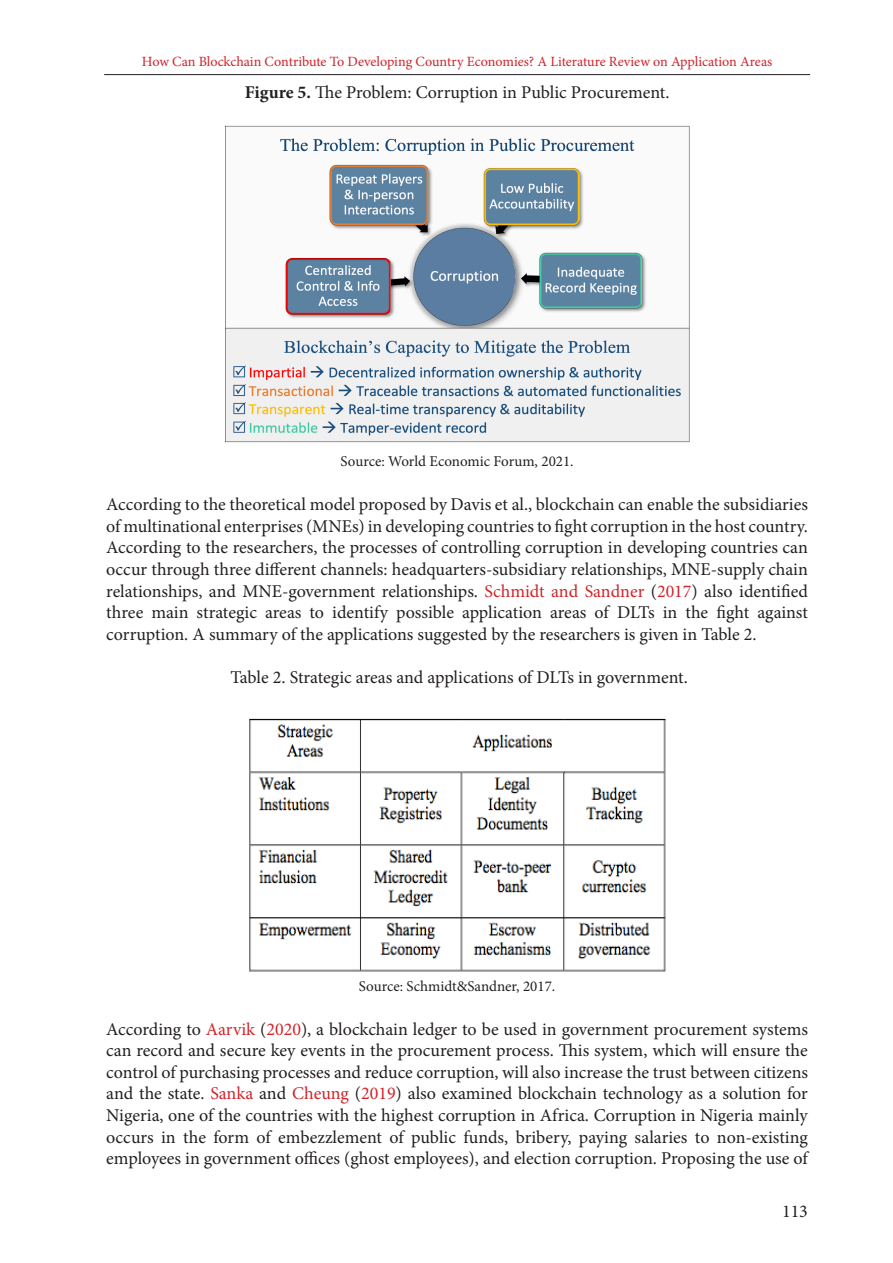
<style>
.page{position:relative;width:893px;height:1263px;background:#fff}
.page>*{position:absolute;margin:0;border:0;box-sizing:border-box;transform-origin:0 0}
.Osnovni_paragraf_12{font:18px/21.6px "Minion Pro";letter-spacing:-.005em;color:#231f20;text-align:justify}
.Osnovni_paragraf_10{font:15px "Minion Pro";color:#231f20}
.t1{font:14.1px "Minion Pro";letter-spacing:-.005em;color:#d1232a}
.s1{font-weight:700}
.s2{color:#d1232a}
</style>
<div class="page">
<hr style="left:104px;top:74px;width:706px;height:1px;background:#231f20">
<img style="left:225px;top:125px;width:465px;height:318px">
<img style="left:249px;top:718px;width:417px;height:254px">
<p class="t1" style="left:142px;top:52px;width:632px">How Can Blockchain Contribute To Developing Country Economies? A Literature Review on Application Areas</p>
<p class="Osnovni_paragraf_12" style="left:245px;top:82px;width:426px"><span class="s1">Figure 5.</span> The Problem: Corruption in Public Procurement.</p>
<p class="Osnovni_paragraf_10" style="left:341px;top:451px;width:235px">Source: World Economic Forum, 2021.</p>
<p class="Osnovni_paragraf_12" style="left:106px;top:494px;width:703px">According to the theoretical model proposed by Davis et al., blockchain can enable the subsidiaries of multinational enterprises (MNEs) in developing countries to fight corruption in the host country.<br>According to the researchers, the processes of controlling corruption in developing countries can occur through three different channels: headquarters-subsidiary relationships, MNE-supply chain relationships, and MNE-government relationships. <span class="s2">Schmidt and Sandner</span> (<span class="s2">2017</span>) also identified three main strategic areas to identify possible application areas of DLTs in the fight against corruption. A summary of the applications suggested by the researchers is given in Table 2.</p>
<p class="Osnovni_paragraf_12" style="left:230px;top:666px;width:459px">Table 2. Strategic areas and applications of DLTs in government.</p>
<p class="Osnovni_paragraf_10" style="left:359px;top:976px;width:198px">Source: Schmidt&amp;Sandner, 2017.</p>
<p class="Osnovni_paragraf_12" style="left:106px;top:1018px;width:703px">According to <span class="s2">Aarvik</span> (<span class="s2">2020</span>), a blockchain ledger to be used in government procurement systems can record and secure key events in the procurement process. This system, which will ensure the control of purchasing processes and reduce corruption, will also increase the trust between citizens and the state. <span class="s2">Sanka</span> and <span class="s2">Cheung</span> (<span class="s2">2019</span>) also examined blockchain technology as a solution for Nigeria, one of the countries with the highest corruption in Africa. Corruption in Nigeria mainly occurs in the form of embezzlement of public funds, bribery, paying salaries to non-existing employees in government offices (ghost employees), and election corruption. Proposing the use of</p>
<p class="Osnovni_paragraf_12" style="left:782px;top:1200px;width:27px">113</p>
</div>
